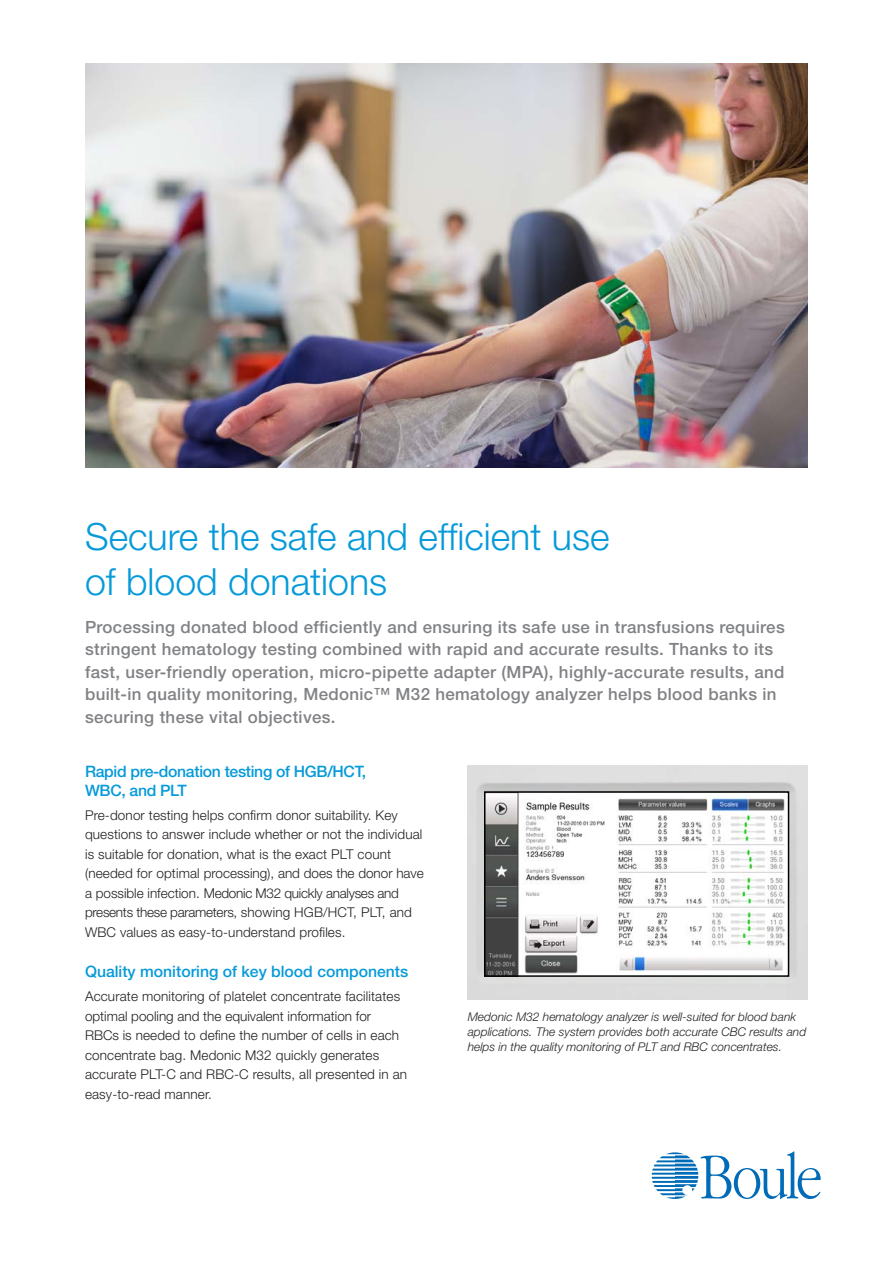
<style>
.page{position:relative;width:893px;height:1263px;background:#fff}
.page>*{position:absolute;margin:0;border:0;box-sizing:border-box;transform-origin:0 0}
.t1{font:300 37.5px/45px "Helvetica Neue LT Pro";color:#069ad9}
.t2{font:500 16.8px/22.5px "Helvetica Neue LT Pro";letter-spacing:.02em;color:#808285}
.t3{font:500 15.75px/19.5px "Helvetica Neue LT Pro";letter-spacing:-.02em;color:#069ad9}
.t4{font:500 15.75px "Helvetica Neue LT Pro";color:#069ad9}
.t5{font:300 13.5px/19.5px "Helvetica Neue LT Pro";letter-spacing:.01em;color:#231f20}
.t6{font:italic 300 12px/15px "Helvetica Neue LT Pro";color:#231f20}
</style>
<div class="page">
<svg style="left:652px;top:1151px;width:169px;height:48px"></svg>
<img style="left:85px;top:64px;width:723px;height:404px">
<img style="left:468px;top:765px;width:340px;height:234px">
<img style="left:487px;top:794px;width:299px;height:180px">
<div style="left:484px;top:791px;width:305px;height:186px;border:2px solid #000"></div>
<h1 class="t1" style="left:85px;top:513px;width:526px">Secure the safe and efficient use of blood donations</h1>
<p class="t2" style="left:85px;top:615px;width:701px">Processing donated blood efficiently and ensuring its safe use in transfusions requires stringent hematology testing combined with rapid and accurate results. Thanks to its fast, user-friendly operation, micro-pipette adapter (MPA), highly-accurate results, and built-in quality monitoring, Medonic™ M32 hematology analyzer helps blood banks in securing these vital objectives.</p>
<p class="t3" style="left:85px;top:761px;width:283px">Rapid pre-donation testing of HGB/HCT,<br>WBC, and PLT</p>
<p class="t5" style="left:85px;top:805px;width:340px">Pre-donor testing helps confirm donor suitability. Key questions to answer include whether or not the individual is suitable for donation, what is the exact PLT count (needed for optimal processing), and does the donor have a possible infection. Medonic M32 quickly analyses and presents these parameters, showing HGB/HCT, PLT, and WBC values as easy-to-understand profiles.</p>
<p class="t4" style="left:85px;top:962px;width:325px">Quality monitoring of key blood components</p>
<p class="t5" style="left:85px;top:986px;width:324px">Accurate monitoring of platelet concentrate facilitates optimal pooling and the equivalent information for RBCs is needed to define the number of cells in each concentrate bag. Medonic M32 quickly generates accurate PLT-C and RBC-C results, all presented in an easy-to-read manner.</p>
<p class="t6" style="left:468px;top:1009px;width:340px">Medonic M32 hematology analyzer is well-suited for blood bank applications. The system provides both accurate CBC results and helps in the quality monitoring of PLT and RBC concentrates.</p>
</div>
